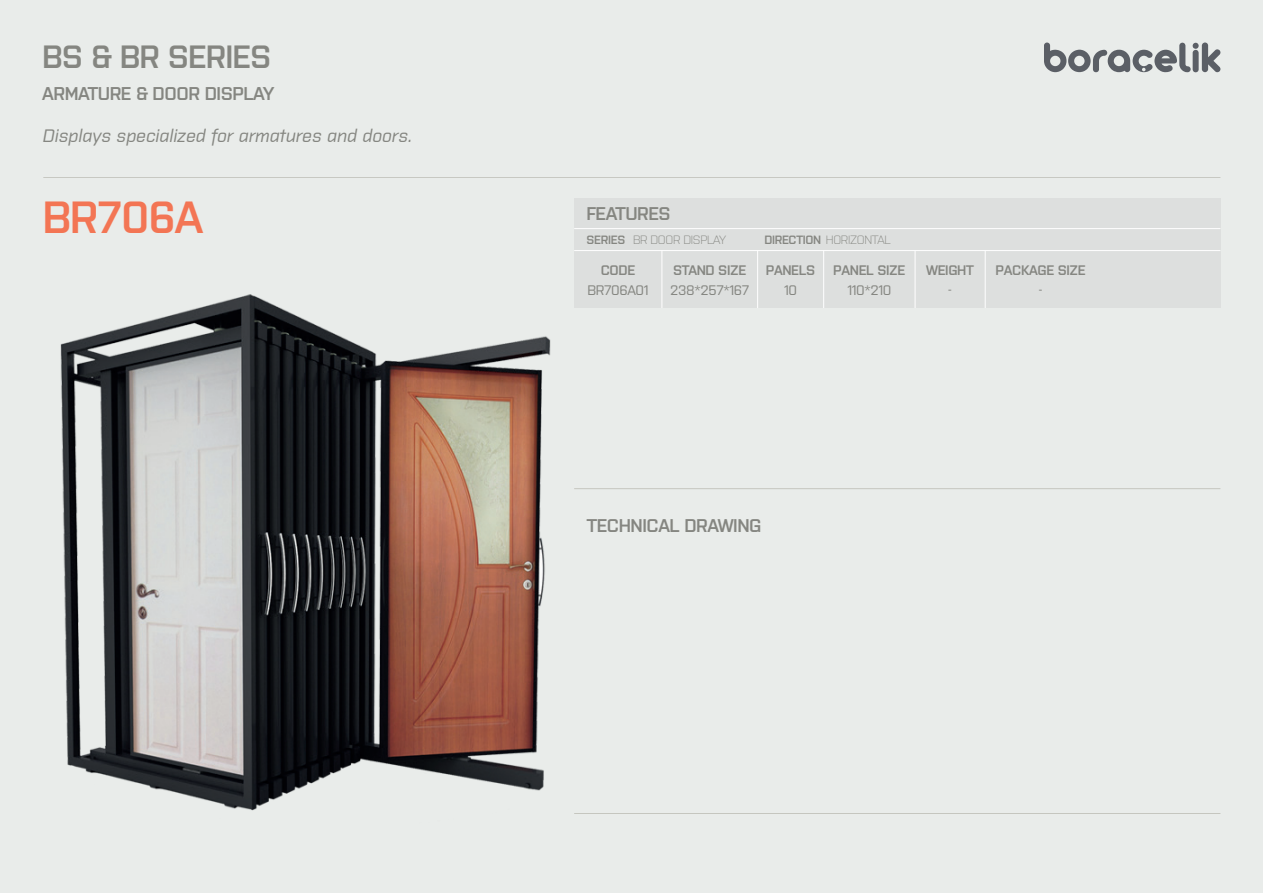
<style>
.page{position:relative;width:1263px;height:893px;background:#e9ecea}
.page>*{position:absolute;margin:0;border:0;box-sizing:border-box;transform-origin:0 0}
.t1{font:600 45px "Purista";letter-spacing:-.025em;color:#f37554}
.t2{font:600 32.25px "Purista";letter-spacing:-.025em;color:#858681}
.t3{font:600 18.45px "Purista";letter-spacing:-.025em;color:#858681}
.t4{font:italic 500 18px "Purista";color:#858681}
.t5{font:600 13.8px "Purista";letter-spacing:-.025em;color:#858681}
.t6{font:500 13.8px "Purista";letter-spacing:-.025em;color:#858681}
.t7{font:300 12px "Purista";letter-spacing:-.025em;color:#858681}
.s1{font-weight:600}
</style>
<div class="page">
<div style="left:574px;top:199px;width:646px;height:109px;background:#dcdedd"></div>
<hr style="left:43px;top:177px;width:1177px;height:1px;background:#706b5b">
<hr style="left:574px;top:488px;width:646px;height:1px;background:#706b5b">
<hr style="left:574px;top:813px;width:646px;height:1px;background:#706b5b">
<svg style="left:1044px;top:43px;width:176px;height:29px"></svg>
<hr style="left:661px;top:251px;width:1px;height:57px;background:#fff">
<hr style="left:574px;top:228px;width:646px;height:1px;background:#fff">
<hr style="left:574px;top:250px;width:646px;height:1px;background:#fff">
<hr style="left:757px;top:251px;width:1px;height:57px;background:#fff">
<hr style="left:823px;top:251px;width:1px;height:57px;background:#fff">
<hr style="left:915px;top:251px;width:1px;height:57px;background:#fff">
<hr style="left:985px;top:251px;width:1px;height:57px;background:#fff">
<img style="left:60px;top:294px;width:491px;height:517px">
<h2 class="t2" style="left:42px;top:33px;width:231px">BS &amp; BR SERIES</h2>
<h3 class="t3" style="left:42px;top:80px;width:234px">ARMATURE &amp; DOOR DISPLAY</h3>
<h3 class="t4" style="left:43px;top:123px;width:371px">Displays specialized for armatures and doors.</h3>
<h1 class="t1" style="left:42px;top:184px;width:162px">BR706A</h1>
<h3 class="t3" style="left:587px;top:200px;width:85px">FEATURES</h3>
<p class="t7" style="left:587px;top:232px;width:141px"><span class="s1">SERIES</span> BR DOOR DISPLAY</p>
<p class="t5" style="left:601px;top:260px;width:36px">CODE</p>
<p class="t6" style="left:587px;top:280px;width:62px">BR706A01</p>
<p class="t5" style="left:673px;top:260px;width:75px">STAND SIZE</p>
<p class="t6" style="left:670px;top:280px;width:81px">238*257*167</p>
<p class="t7" style="left:764px;top:232px;width:128px"><span class="s1">DIRECTION</span> HORIZONTAL</p>
<p class="t5" style="left:766px;top:260px;width:51px">PANELS</p>
<p class="t6" style="left:784px;top:280px;width:14px">10</p>
<p class="t5" style="left:833px;top:260px;width:74px">PANEL SIZE</p>
<p class="t6" style="left:847px;top:280px;width:45px">110*210</p>
<p class="t5" style="left:926px;top:260px;width:49px">WEIGHT</p>
<p class="t6" style="left:948px;top:280px;width:5px">-</p>
<p class="t5" style="left:996px;top:260px;width:92px">PACKAGE SIZE</p>
<p class="t6" style="left:1039px;top:280px;width:5px">-</p>
<h3 class="t3" style="left:587px;top:512px;width:176px">TECHNICAL DRAWING</h3>
</div>
